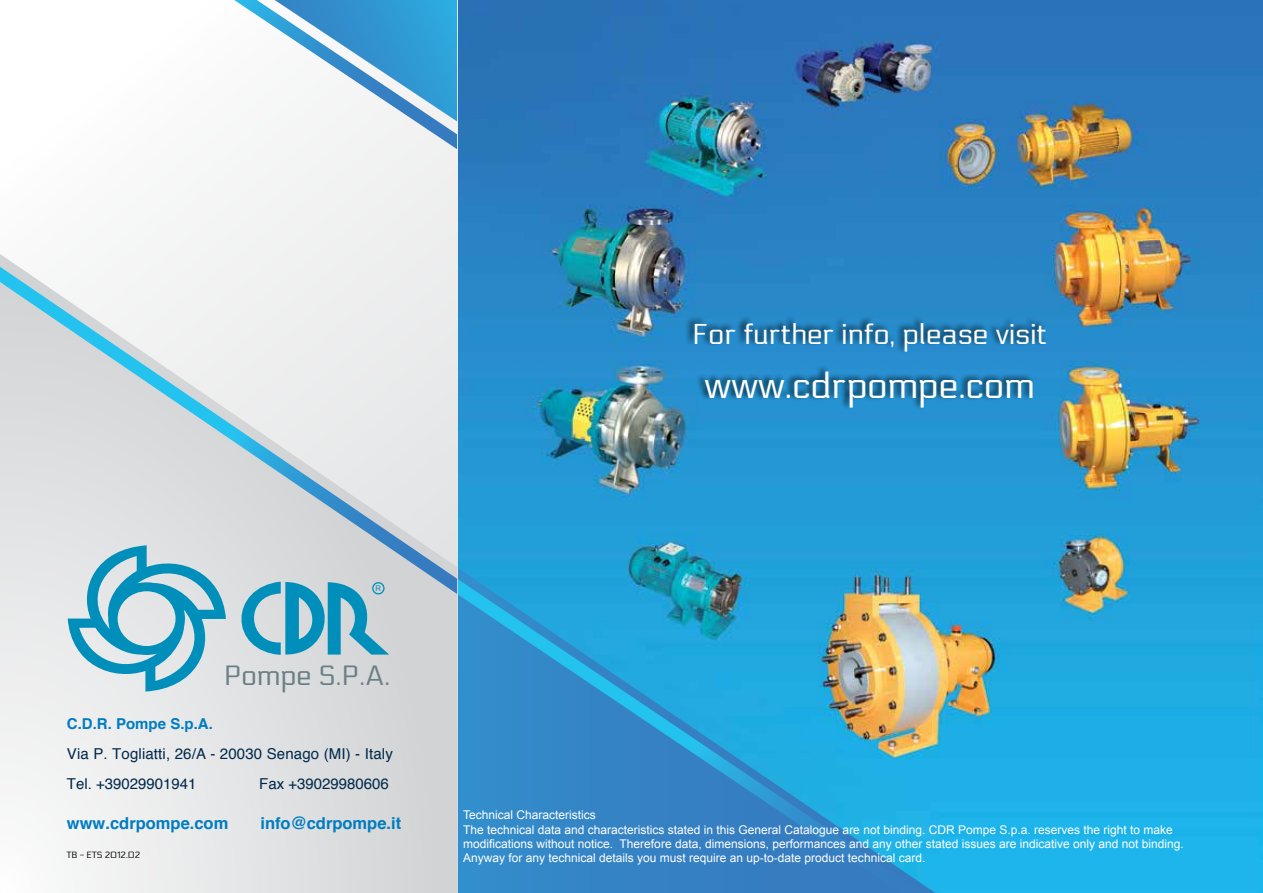
<style>
.page{position:relative;width:1263px;height:893px;background:#fff}
.page>*{position:absolute;margin:0;border:0;box-sizing:border-box;transform-origin:0 0}
.t1{font:36px "Electrolize";color:#fff}
.t2{font:28.5px "Electrolize";color:#fff}
.t3{font:27.75px "Electrolize";color:#6a8086}
.t4{font:700 16.5px "Helvetica";color:#007cc1}
.t5{font:15px/30px "Helvetica";letter-spacing:.01em;color:#00294b}
.t6{font:700 15px "Helvetica";color:#007cc1}
.t7{font:12px/14.4px "Arial";color:#fff}
.t8{font:9px "Electrolize";color:#000}
.t9{font:7.8px "Arial";color:#008fba}
</style>
<div class="page">
<img style="left:457px;top:0;width:806px;height:893px">
<img style="left:457px;top:361px;width:478px;height:532px">
<svg style="left:457px;top:578px;width:466px;height:315px;background:#3a97c8"></svg>
<div style="left:685px;top:315px;width:362px;height:95px;background:#000;opacity:.75"></div>
<div style="left:0;top:0;width:457px;height:893px;background:#f9f9f9"></div>
<svg style="left:0;top:254px;width:457px;height:639px"></svg>
<svg style="left:0;top:267px;width:457px;height:327px"></svg>
<svg style="left:68px;top:545px;width:321px;height:147px;background:#a0c8d5"></svg>
<div style="left:372px;top:582px;width:13px;height:12px;border:1px solid #008fba;border-radius:50%"></div>
<svg style="left:234px;top:0;width:223px;height:149px"></svg>
<h2 class="t2" style="left:692px;top:318px;width:356px">For further info, please visit</h2>
<h1 class="t1" style="left:705px;top:366px;width:332px">www.cdrpompe.com</h1>
<p class="t9" style="left:376px;top:583px;width:7px">R</p>
<h3 class="t3" style="left:224px;top:660px;width:168px">Pompe S.P.A.</h3>
<p class="t6" style="left:67px;top:710px;width:147px">C.D.R. Pompe S.p.A.</p>
<p class="t5" style="left:67px;top:738px;width:327px">Via P. Togliatti, 26/A - 20030 Senago (MI) - Italy<br>Tel. +39029901941</p>
<p class="t5" style="left:259px;top:768px;width:131px">Fax +39029980606</p>
<h3 class="t4" style="left:67px;top:809px;width:163px">www.cdrpompe.com</h3>
<h3 class="t4" style="left:260px;top:809px;width:142px">info@cdrpompe.it</h3>
<p class="t8" style="left:67px;top:850px;width:75px">TB - ETS 2012.02</p>
<p class="t7" style="left:463px;top:808px;width:722px">Technical Characteristics<br>The technical data and characteristics stated in this General Catalogue are not binding. CDR Pompe S.p.a. reserves the right to make modifications without notice. Therefore data, dimensions, performances and any other stated issues are indicative only and not binding.<br>Anyway for any technical details you must require an up-to-date product technical card.</p>
</div>
